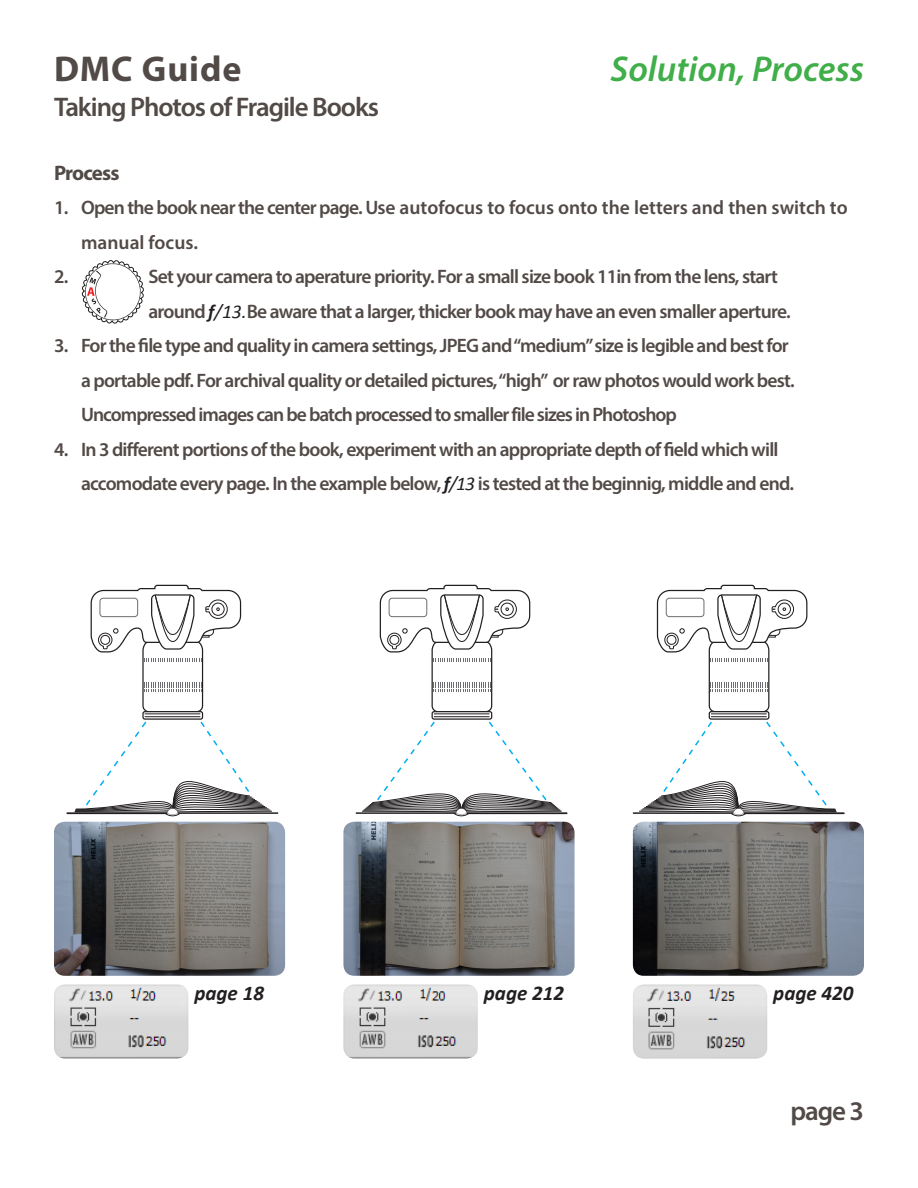
<style>
.page{position:relative;width:918px;height:1188px;background:#fff}
.page>*{position:absolute;margin:0;border:0;box-sizing:border-box;transform-origin:0 0}
.t1{font:italic 600 36px "Myriad Pro";color:#40ae49}
.t2{font:700 36px "Myriad Pro";letter-spacing:.025em;color:#524a47}
.t3{font:600 27px "Myriad Pro";letter-spacing:-.04em;color:#524a47}
.t4{font:italic 700 21px "Calibri";color:#231f20}
.t5{font:700 21px "Myriad Pro";letter-spacing:-.045em;color:#524a47}
.t6{font:600 19.5px/34.5px "Myriad Pro";letter-spacing:-.04em;color:#524a47}
.t7{font:600 19.5px/34.5px "Myriad Pro";color:#524a47}
.s1{font-family:"Calibri";font-weight:700;font-style:italic;color:#231f20}
.s2{font-family:"Calibri";font-weight:400;font-style:italic;color:#231f20}
</style>
<div class="page">
<svg style="left:143px;top:712px;width:60px;height:7px"></svg>
<div style="left:142px;top:711px;width:61px;height:9px;border:1px solid #231f20;border-radius:2px"></div>
<hr style="left:145px;top:714px;width:55px;height:1px;background:#231f20">
<hr style="left:145px;top:716px;width:55px;height:1px;background:#231f20">
<svg style="left:90px;top:584px;width:152px;height:129px"></svg>
<hr style="left:178px;top:812px;width:100px;height:2px;background:#231f20">
<hr style="left:67px;top:812px;width:100px;height:2px;background:#231f20">
<svg style="left:432px;top:712px;width:60px;height:7px"></svg>
<div style="left:432px;top:711px;width:60px;height:9px;border:1px solid #231f20;border-radius:2px"></div>
<hr style="left:434px;top:714px;width:56px;height:1px;background:#231f20">
<hr style="left:434px;top:716px;width:56px;height:1px;background:#231f20">
<svg style="left:379px;top:584px;width:152px;height:129px"></svg>
<hr style="left:356px;top:812px;width:100px;height:2px;background:#231f20">
<hr style="left:467px;top:812px;width:100px;height:2px;background:#231f20">
<svg style="left:709px;top:712px;width:60px;height:7px"></svg>
<div style="left:709px;top:711px;width:60px;height:9px;border:1px solid #231f20;border-radius:2px"></div>
<hr style="left:711px;top:714px;width:56px;height:1px;background:#231f20">
<hr style="left:711px;top:716px;width:56px;height:1px;background:#231f20">
<svg style="left:656px;top:584px;width:152px;height:129px"></svg>
<hr style="left:633px;top:812px;width:100px;height:2px;background:#231f20">
<hr style="left:744px;top:812px;width:101px;height:2px;background:#231f20">
<img style="left:54px;top:985px;width:134px;height:73px">
<img style="left:343px;top:985px;width:135px;height:73px">
<img style="left:633px;top:985px;width:134px;height:73px">
<svg style="left:82px;top:260px;width:62px;height:64px"></svg>
<img style="left:54px;top:822px;width:231px;height:154px">
<img style="left:343px;top:822px;width:232px;height:154px">
<img style="left:633px;top:822px;width:231px;height:154px">
<svg style="left:75px;top:721px;width:197px;height:96px"></svg>
<svg style="left:639px;top:721px;width:198px;height:96px"></svg>
<svg style="left:362px;top:721px;width:200px;height:96px"></svg>
<h1 class="t2" style="left:54px;top:45px;width:189px">DMC Guide</h1>
<h2 class="t3" style="left:54px;top:89px;width:326px">Taking Photos of Fragile Books</h2>
<p class="t1" style="left:610px;top:46px;width:255px">Solution, Process</p>
<p class="t5" style="left:54px;top:159px;width:67px">Process</p>
<p class="t7" style="left:81px;top:190px;width:768px;text-indent:-27px">1. Open the book near the center page. Use autofocus to focus onto the letters and then switch to manual focus.</p>
<p class="t6" style="left:54px;top:259px;width:16px">2.</p>
<p class="t6" style="left:148px;top:259px;width:644px">Set your camera to aperature priority. For a small size book 11in from the lens, start around <span class="s1">f</span><span class="s2">/13.</span>Be aware that a larger, thicker book may have an even smaller aperture.</p>
<p class="t6" style="left:81px;top:328px;width:715px;text-indent:-27px">3. For the file type and quality in camera settings, JPEG and “medium” size is legible and best for a portable pdf. For archival quality or detailed pictures, “high” or raw photos would work best.<br>Uncompressed images can be batch processed to smaller file sizes in Photoshop</p>
<p class="t6" style="left:81px;top:432px;width:715px;text-indent:-27px">4. In 3 different portions of the book, experiment with an appropriate depth of field which will accomodate every page. In the example below, <span class="s1">f</span><span class="s2">/13</span> is tested at the beginnig, middle and end.</p>
<p class="t4" style="left:194px;top:980px;width:71px">page 18</p>
<p class="t4" style="left:484px;top:980px;width:82px">page 212</p>
<p class="t4" style="left:773px;top:980px;width:82px">page 420</p>
<h2 class="t3" style="left:790px;top:1094px;width:75px">page 3</h2>
</div>
